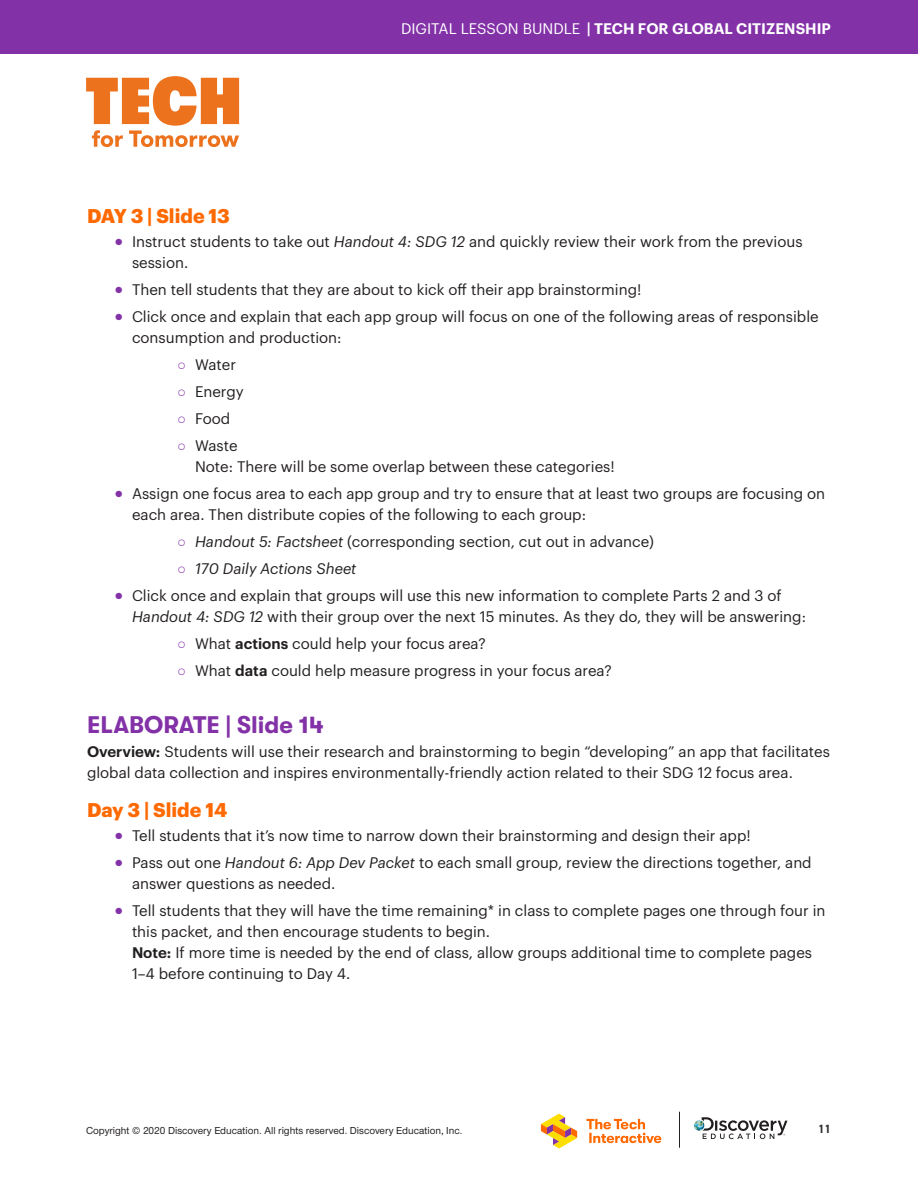
<style>
.page{position:relative;width:918px;height:1188px;background:#fff}
.page>*{position:absolute;margin:0;border:0;box-sizing:border-box;transform-origin:0 0}
.Subhead_1{font:700 24px "GT Walsheim";color:#8331a7}
.Subhead_2{font:700 19.5px "Graphik LC";color:#ff6901}
.Body{font:15px/21px "Graphik LC";color:#231f20}
.t1{font:600 15px "Graphik LC";color:#fff}
.t2{font:italic 15px "Graphik LC";color:#231f20}
.t3{font:700 12px "DIN2014";color:#343333}
.t4{font:10.5px "UHC Sans";color:#231f20}
.s1{font-weight:400}
.s2{font-family:"Helvetica Neue";font-weight:300;color:#8331a7}
.s3{font-style:italic}
.s4{font-family:"Arial";color:#8331a7}
.s5{font-family:"Arial";font-style:normal;color:#8331a7}
.s6{font-weight:600}
</style>
<div class="page">
<div style="left:0;top:0;width:918px;height:54px;background:#8331a7"></div>
<svg style="left:694px;top:1117px;width:94px;height:22px"></svg>
<hr style="left:679px;top:1112px;width:1px;height:36px;background:#231f20">
<svg style="left:541px;top:1114px;width:36px;height:34px"></svg>
<svg style="left:586px;top:1119px;width:75px;height:24px"></svg>
<svg style="left:86px;top:76px;width:153px;height:71px"></svg>
<p class="t1" style="left:401px;top:17px;width:432px"><span class="s1">DIGITAL LESSON BUNDLE</span> | TECH FOR GLOBAL CITIZENSHIP</p>
<p class="Subhead_2" style="left:87px;top:201px;width:144px">DAY 3 | Slide 13</p>
<p class="Body" style="left:132px;top:230px;width:672px;text-indent:-18px"><span class="s2">●</span> Instruct students to take out <span class="s3">Handout 4: SDG 12</span> and quickly review their work from the previous session.</p>
<p class="Body" style="left:114px;top:278px;width:529px"><span class="s2">●</span> Then tell students that they are about to kick off their app brainstorming!</p>
<p class="Body" style="left:132px;top:305px;width:688px;text-indent:-18px"><span class="s2">●</span> Click once and explain that each app group will focus on one of the following areas of responsible consumption and production:</p>
<p class="Body" style="left:177px;top:353px;width:61px"><span class="s4">○</span> Water</p>
<p class="Body" style="left:177px;top:380px;width:68px"><span class="s4">○</span> Energy</p>
<p class="Body" style="left:177px;top:407px;width:55px"><span class="s4">○</span> Food</p>
<p class="Body" style="left:195px;top:434px;width:421px;text-indent:-18px"><span class="s4">○</span> Waste<br>Note: There will be some overlap between these categories!</p>
<p class="Body" style="left:132px;top:482px;width:695px;text-indent:-18px"><span class="s2">●</span> Assign one focus area to each app group and try to ensure that at least two groups are focusing on each area. Then distribute copies of the following to each group:</p>
<p class="Body" style="left:177px;top:530px;width:479px"><span class="s4">○</span> <span class="s3">Handout 5: Factsheet</span> (corresponding section, cut out in advance)</p>
<p class="t2" style="left:177px;top:557px;width:181px"><span class="s5">○</span> 170 Daily Actions Sheet</p>
<p class="Body" style="left:132px;top:584px;width:676px;text-indent:-18px"><span class="s2">●</span> Click once and explain that groups will use this new information to complete Parts 2 and 3 of<br><span class="s3">Handout 4: SDG 12</span> with their group over the next 15 minutes. As they do, they will be answering:</p>
<p class="Body" style="left:177px;top:632px;width:310px"><span class="s4">○</span> What <span class="s6">actions</span> could help your focus area?</p>
<p class="Body" style="left:177px;top:659px;width:436px"><span class="s4">○</span> What <span class="s6">data</span> could help measure progress in your focus area?</p>
<p class="Subhead_1" style="left:87px;top:711px;width:239px">ELABORATE | Slide 14</p>
<p class="Body" style="left:87px;top:740px;width:745px"><span class="s6">Overview:</span> Students will use their research and brainstorming to begin “developing” an app that facilitates global data collection and inspires environmentally-friendly action related to their SDG 12 focus area.</p>
<p class="Subhead_2" style="left:87px;top:795px;width:142px">Day 3 | Slide 14</p>
<p class="Body" style="left:114px;top:824px;width:638px"><span class="s2">●</span> Tell students that it’s now time to narrow down their brainstorming and design their app!</p>
<p class="Body" style="left:132px;top:851px;width:681px;text-indent:-18px"><span class="s2">●</span> Pass out one <span class="s3">Handout 6: App Dev Packet</span> to each small group, review the directions together, and answer questions as needed.</p>
<p class="Body" style="left:132px;top:899px;width:695px;text-indent:-18px"><span class="s2">●</span> Tell students that they will have the time remaining* in class to complete pages one through four in this packet, and then encourage students to begin.<br><span class="s6">Note:</span> If more time is needed by the end of class, allow groups additional time to complete pages 1–4 before continuing to Day 4.</p>
<p class="t4" style="left:86px;top:1123px;width:378px">Copyright © 2020 Discovery Education. All rights reserved. Discovery Education, Inc.</p>
<p class="t3" style="left:818px;top:1121px;width:14px">11</p>
</div>
